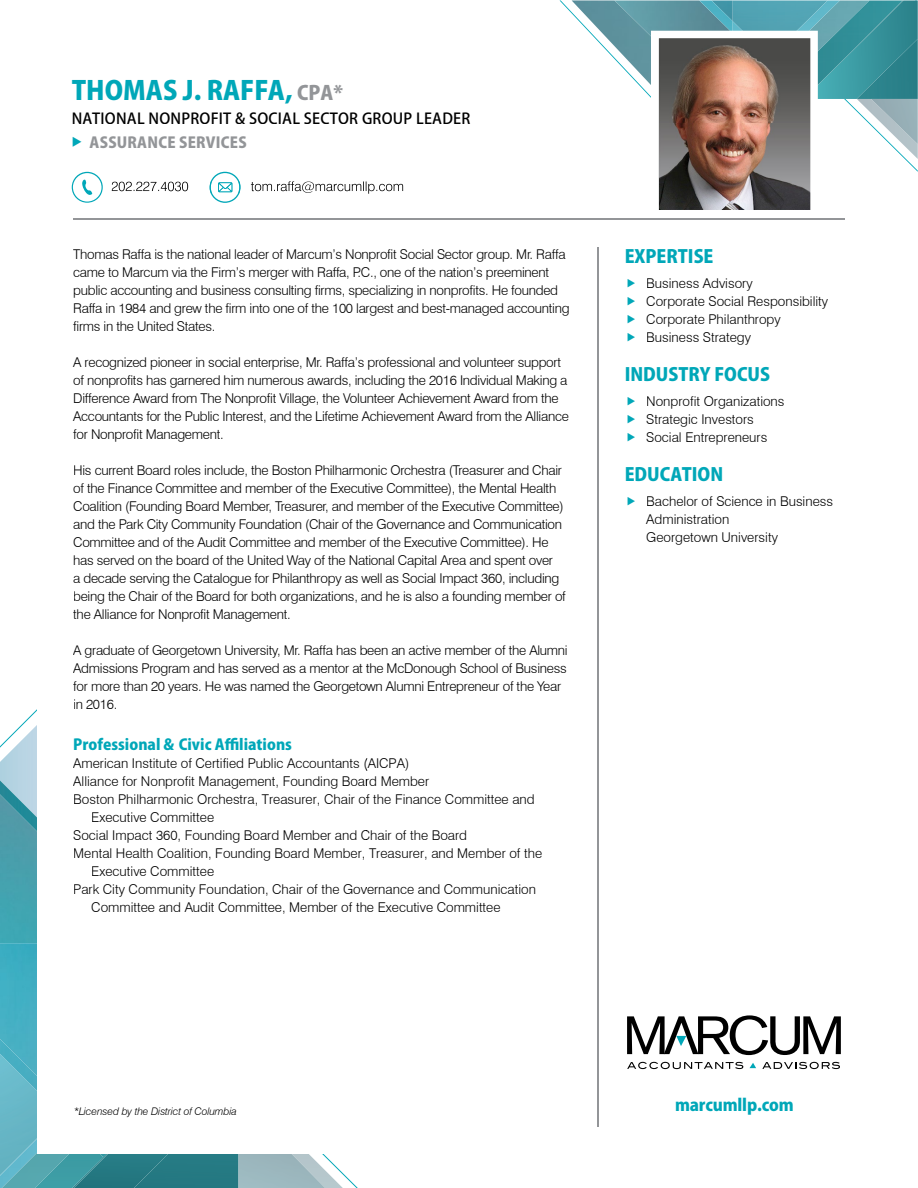
<style>
.page{position:relative;width:918px;height:1188px;background:#fff}
.page>*{position:absolute;margin:0;border:0;box-sizing:border-box;transform-origin:0 0}
.t1{font:800 25.95px "Koz Go Pro";color:#00a7b8}
.t2{font:800 18px "Koz Go Pro";color:#00a7b8}
.t3{font:800 16.5px "Koz Go Pro";letter-spacing:-.01em;color:#00a7b8}
.t4{font:500 15px "Koz Go Pro";letter-spacing:.015em;color:#000}
.t5{font:800 15px "Koz Go Pro";color:#00a7b8}
.t6{font:800 15px "Koz Go Pro";letter-spacing:.015em;color:#939598}
.t7{font:300 13.5px/18px "Swiss 721 BT";letter-spacing:-.02em;color:#000}
.t8{font:300 13.5px/18px "Swiss 721 BT";color:#000}
.t9{font:italic 300 10.5px "Swiss 721 BT";letter-spacing:-.01em;color:#000}
.s1{font-size:19.5px;color:#939598}
.s2{color:#00a7b8}
</style>
<div class="page">
<svg style="left:22px;top:709px;width:15px;height:15px"></svg>
<svg style="left:325px;top:1155px;width:33px;height:33px"></svg>
<div style="left:169px;top:1154px;width:69px;height:34px;background:#257a83"></div>
<img style="left:240px;top:1154px;width:85px;height:34px">
<img style="left:239px;top:1100px;width:1px;height:88px">
<img style="left:238px;top:1100px;width:1px;height:88px">
<img style="left:38px;top:1154px;width:34px;height:34px">
<div style="left:0;top:1091px;width:37px;height:47px;background:#67b6c6"></div>
<img style="left:0;top:1138px;width:38px;height:50px">
<img style="left:0;top:724px;width:37px;height:56px">
<svg style="left:72px;top:1154px;width:97px;height:34px"></svg>
<img style="left:0;top:832px;width:37px;height:207px">
<img style="left:0;top:1039px;width:37px;height:52px">
<img style="left:0;top:780px;width:37px;height:52px">
<div style="left:38px;top:651px;width:328px;height:502px;background:#fff"></div>
<hr style="left:73px;top:219px;width:772px;height:1px;background:#939598">
<hr style="left:598px;top:247px;width:1px;height:879px;background:#939598">
<svg style="left:627px;top:1062px;width:116px;height:7px"></svg>
<svg style="left:762px;top:1062px;width:78px;height:7px"></svg>
<svg style="left:627px;top:1015px;width:214px;height:40px"></svg>
<svg style="left:750px;top:1063px;width:6px;height:5px"></svg>
<svg style="left:560px;top:0;width:358px;height:210px"></svg>
<svg style="left:72px;top:172px;width:31px;height:31px"></svg>
<svg style="left:112px;top:172px;width:292px;height:31px"></svg>
<h1 class="t1" style="left:72px;top:73px;width:273px">THOMAS J. RAFFA, <span class="s1">CPA*</span></h1>
<p class="t4" style="left:72px;top:109px;width:400px">NATIONAL NONPROFIT &amp; SOCIAL SECTOR GROUP LEADER</p>
<p class="t6" style="left:72px;top:132px;width:177px"><span class="s2">◆</span> ASSURANCE SERVICES</p>
<p class="t7" style="left:73px;top:245px;width:498px">Thomas Raffa is the national leader of Marcum’s Nonprofit Social Sector group. Mr. Raffa came to Marcum via the Firm’s merger with Raffa, P.C., one of the nation’s preeminent public accounting and business consulting firms, specializing in nonprofits. He founded Raffa in 1984 and grew the firm into one of the 100 largest and best-managed accounting firms in the United States.</p>
<p class="t7" style="left:73px;top:353px;width:497px">A recognized pioneer in social enterprise, Mr. Raffa’s professional and volunteer support of nonprofits has garnered him numerous awards, including the 2016 Individual Making a Difference Award from The Nonprofit Village, the Volunteer Achievement Award from the Accountants for the Public Interest, and the Lifetime Achievement Award from the Alliance for Nonprofit Management.</p>
<p class="t7" style="left:73px;top:461px;width:494px">His current Board roles include, the Boston Philharmonic Orchestra (Treasurer and Chair of the Finance Committee and member of the Executive Committee), the Mental Health Coalition (Founding Board Member, Treasurer, and member of the Executive Committee) and the Park City Community Foundation (Chair of the Governance and Communication Committee and of the Audit Committee and member of the Executive Committee). He has served on the board of the United Way of the National Capital Area and spent over<br>a decade serving the Catalogue for Philanthropy as well as Social Impact 360, including being the Chair of the Board for both organizations, and he is also a founding member of the Alliance for Nonprofit Management.</p>
<p class="t7" style="left:73px;top:641px;width:496px">A graduate of Georgetown University, Mr. Raffa has been an active member of the Alumni Admissions Program and has served as a mentor at the McDonough School of Business for more than 20 years. He was named the Georgetown Alumni Entrepreneur of the Year in 2016.</p>
<p class="t5" style="left:73px;top:734px;width:220px">Professional &amp; Civic Affiliations</p>
<p class="t8" style="left:73px;top:754px;width:338px">American Institute of Certified Public Accountants (AICPA)</p>
<p class="t8" style="left:73px;top:772px;width:358px">Alliance for Nonprofit Management, Founding Board Member</p>
<p class="t8" style="left:73px;top:790px;width:463px">Boston Philharmonic Orchestra, Treasurer, Chair of the Finance Committee and</p>
<p class="t8" style="left:91px;top:808px;width:124px">Executive Committee</p>
<p class="t8" style="left:73px;top:826px;width:395px">Social Impact 360, Founding Board Member and Chair of the Board</p>
<p class="t8" style="left:73px;top:844px;width:471px">Mental Health Coalition, Founding Board Member, Treasurer, and Member of the</p>
<p class="t8" style="left:91px;top:862px;width:124px">Executive Committee</p>
<p class="t8" style="left:73px;top:880px;width:464px">Park City Community Foundation, Chair of the Governance and Communication</p>
<p class="t8" style="left:91px;top:898px;width:411px">Committee and Audit Committee, Member of the Executive Committee</p>
<h2 class="t2" style="left:625px;top:245px;width:90px">EXPERTISE</h2>
<p class="t8" style="left:646px;top:274px;width:183px">Business Advisory<br>Corporate Social Responsibility<br>Corporate Philanthropy<br>Business Strategy</p>
<h2 class="t2" style="left:625px;top:363px;width:147px">INDUSTRY FOCUS</h2>
<p class="t8" style="left:646px;top:392px;width:140px">Nonprofit Organizations<br>Strategic Investors<br>Social Entrepreneurs</p>
<h2 class="t2" style="left:625px;top:463px;width:100px">EDUCATION</h2>
<p class="t8" style="left:646px;top:492px;width:188px">Bachelor of Science in Business<br>Administration<br>Georgetown University</p>
<p class="t9" style="left:74px;top:1105px;width:165px">*Licensed by the District of Columbia</p>
<p class="t3" style="left:675px;top:1094px;width:120px">marcumllp.com</p>
</div>
